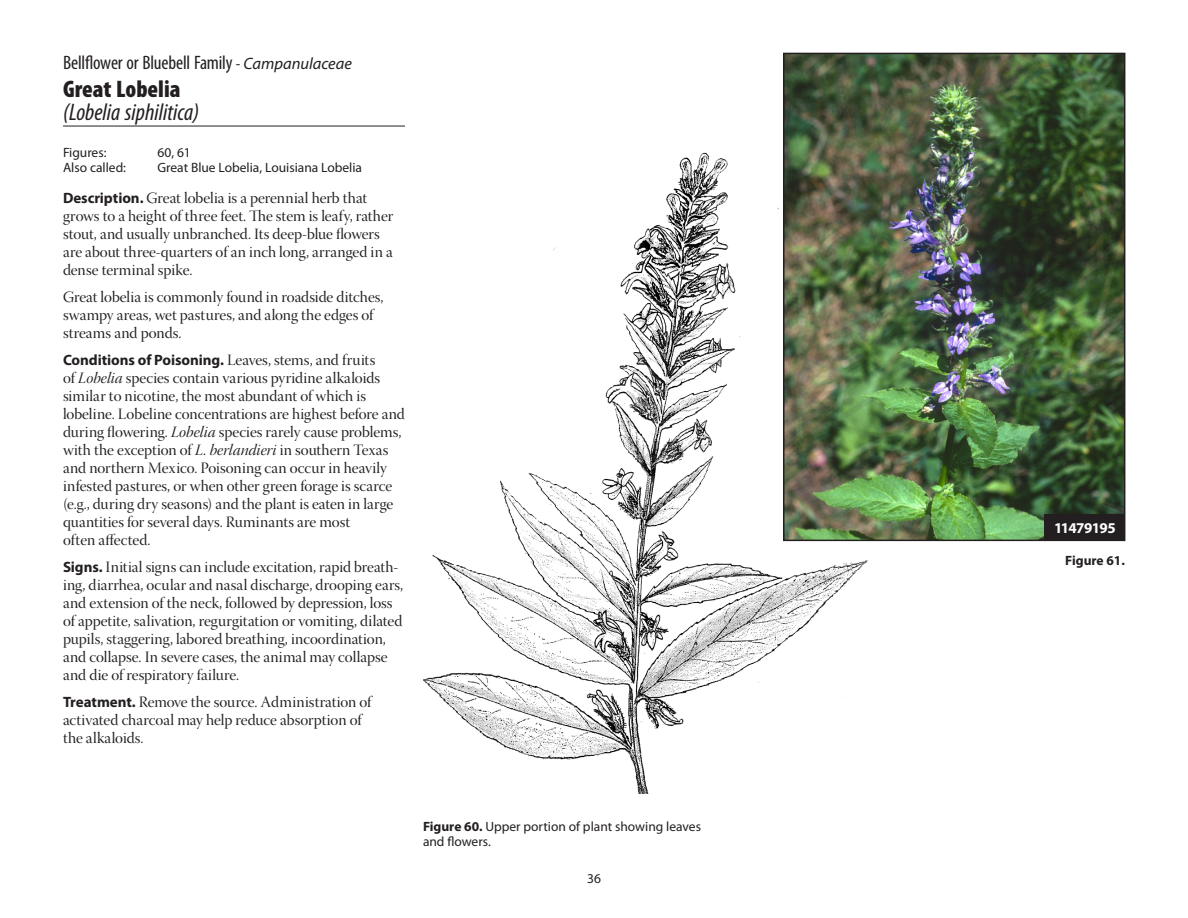
<style>
.page{position:relative;width:1188px;height:918px;background:#fff}
.page>*{position:absolute;margin:0;border:0;box-sizing:border-box;transform-origin:0 0}
._3__name{font:italic condensed 24px/22.5px "Myriad Pro";color:#231f20}
._1__family{font:condensed 19.5px "Myriad Pro";letter-spacing:-.01em;color:#231f20}
.body_inline_subs{font:15.75px/18px "Warnock Pro Disp";color:#231f20}
.body{font:15.75px/18px "Warnock Pro Disp";color:#231f20}
.body_inline_subs-2{font:700 15px "Myriad Pro";letter-spacing:-.005em;color:#231f20}
.table__title_Weedima{font:700 15px "Myriad Pro";letter-spacing:-.04em;color:#fff}
.table__title{font:13.5px/15px "Myriad Pro";color:#231f20}
._4__also_called_last{font:13.5px "Myriad Pro";color:#231f20}
._4__also_called{font:13.5px "Myriad Pro";color:#231f20}
.table__title-2{font:700 13.5px "Myriad Pro";color:#231f20}
.s1{font-size:16.5px}
.s2{font-style:italic;font-stretch:normal;font-size:16.5px}
.s3{font-weight:900;font-style:normal}
.s4{font-family:"Myriad Pro";font-weight:700;font-size:15px}
.s5{font-family:"Warnock Pro Disp";font-weight:400;font-size:15.75px}
.s6{font-family:"Warnock Pro It Disp"}
.s7{font-weight:700}
</style>
<div class="page">
<img style="left:423px;top:150px;width:445px;height:644px">
<img style="left:786px;top:56px;width:336px;height:482px">
<div style="left:783px;top:53px;width:342px;height:488px;border:2px solid #231f20"></div>
<div style="left:1044px;top:514px;width:81px;height:27px;background:#231f20"></div>
<hr style="left:63px;top:126px;width:342px;height:1px;background:#231f20">
<p class="_1__family" style="left:63px;top:50px;width:290px">Bellflower or Bluebell Family <span class="s1">-</span> <span class="s2">Campanulaceae</span></p>
<p class="_3__name" style="left:63px;top:78px;width:138px"><span class="s3">Great Lobelia </span>(Lobelia siphilitica)</p>
<p class="_4__also_called" style="left:63px;top:144px;width:45px">Figures:</p>
<p class="_4__also_called" style="left:158px;top:144px;width:35px">60, 61</p>
<p class="_4__also_called_last" style="left:63px;top:159px;width:65px">Also called:</p>
<p class="_4__also_called_last" style="left:158px;top:159px;width:206px">Great Blue Lobelia, Louisiana Lobelia</p>
<p class="body_inline_subs" style="left:63px;top:191px;width:332px"><span class="s4">Description.</span> Great lobelia is a perennial herb that grows to a height of three feet. The stem is leafy, rather stout, and usually unbranched. Its deep-blue flowers are about three-quarters of an inch long, arranged in a dense terminal spike.</p>
<p class="body" style="left:63px;top:290px;width:322px">Great lobelia is commonly found in roadside ditches, swampy areas, wet pastures, and along the edges of streams and ponds.</p>
<p class="body_inline_subs-2" style="left:63px;top:350px;width:314px">Conditions of Poisoning. <span class="s5">Leaves, stems, and fruits</span></p>
<p class="body_inline_subs" style="left:63px;top:371px;width:344px">of <span class="s6">Lobelia</span> species contain various pyridine alkaloids similar to nicotine, the most abundant of which is lobeline. Lobeline concentrations are highest before and during flowering. <span class="s6">Lobelia</span> species rarely cause problems, with the exception of <span class="s6">L. berlandieri</span> in southern Texas and northern Mexico. Poisoning can occur in heavily infested pastures, or when other green forage is scarce (e.g., during dry seasons) and the plant is eaten in large quantities for several days. Ruminants are most<br>often affected.</p>
<p class="body_inline_subs" style="left:63px;top:560px;width:342px"><span class="s4">Signs.</span> Initial signs can include excitation, rapid breath&shy;ing, diarrhea, ocular and nasal discharge, drooping ears, and extension of the neck, followed by depression, loss of appetite, salivation, regurgitation or vomiting, dilated pupils, staggering, labored breathing, incoordination, and collapse. In severe cases, the animal may collapse and die of respiratory failure.</p>
<p class="body_inline_subs" style="left:63px;top:695px;width:310px"><span class="s4">Treatment.</span> Remove the source. Administration of activated charcoal may help reduce absorption of the alkaloids.</p>
<p class="table__title" style="left:423px;top:819px;width:280px"><span class="s7">Figure 60.</span> Upper portion of plant showing leaves and flowers.</p>
<p class="table__title" style="left:587px;top:871px;width:15px">36</p>
<p class="table__title_Weedima" style="left:1054px;top:518px;width:63px">11479195</p>
<p class="table__title-2" style="left:1065px;top:551px;width:61px">Figure 61.</p>
</div>
